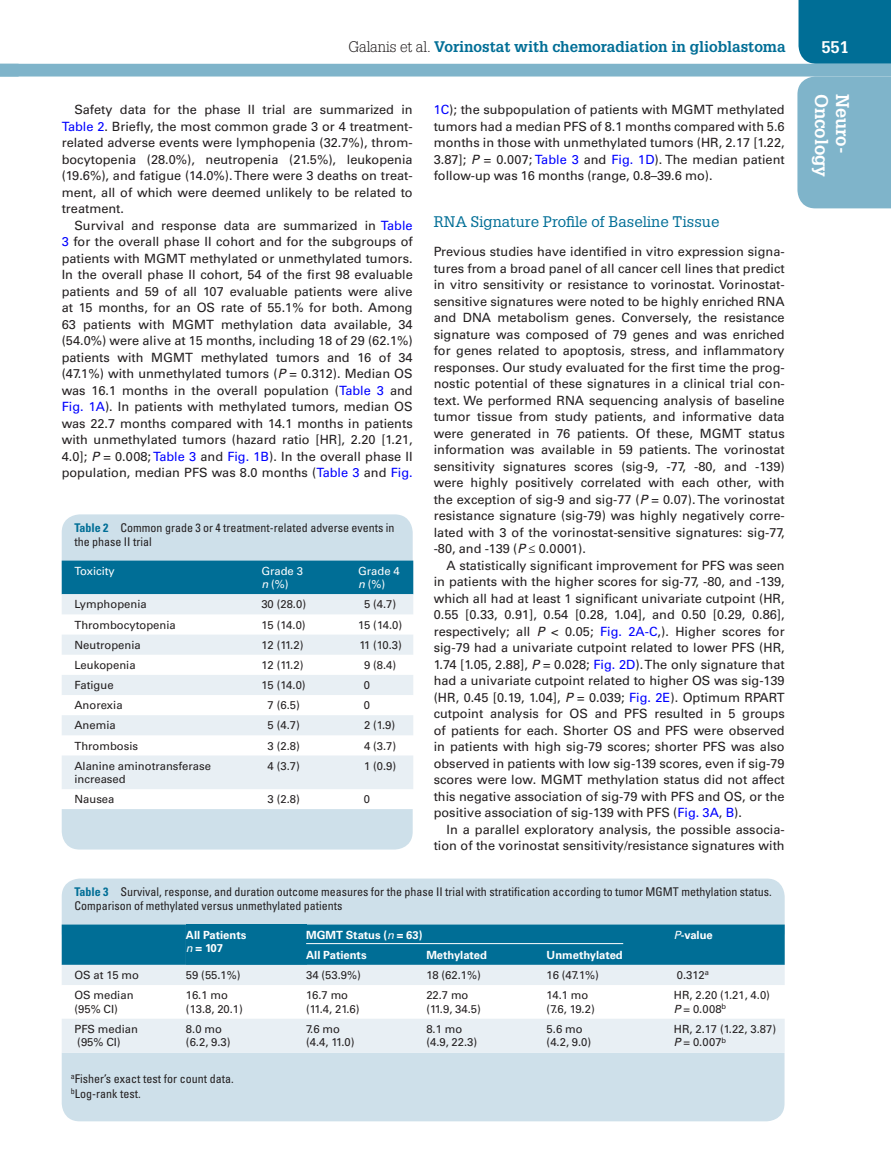
<style>
.page{position:relative;width:891px;height:1175px;background:#fff}
.page>*{position:absolute;margin:0;border:0;box-sizing:border-box;transform-origin:0 0}
.t1{font:700 18px "Glypha LT Std";color:#fff}
.t2{font:700 16.5px "Glypha LT Std";color:#fff}
.t3{font:700 15px "Glypha LT Std";color:#006e96}
.t4{font:15px "Glypha LT Std";color:#006e96}
.t5{font:12.75px/16.5px "Univers LT Std";color:#231f20;text-align:justify}
.t6{font:condensed 12px/13.5px "Univers LT Std";color:#231f20}
.t7{font:11.25px/13.5px "Univers LT Std";color:#231f20}
.t8{font:700 11.25px/13.5px "Univers LT Std";color:#fff}
.t9{font:11.25px/13.5px "Univers LT Std";color:#fff}
.s1{font-weight:300;color:#231f20}
.s2{color:#00f}
.s3{font-style:italic}
.s4{font-weight:700;color:#006e96}
.s5{font-weight:400;font-style:italic}
</style>
<div class="page">
<div style="left:799px;top:0;width:92px;height:64px;background:#006e96"></div>
<div style="left:0;top:64px;width:891px;height:12px;background:#7fb4ca"></div>
<div style="left:797px;top:76px;width:94px;height:132px;background:#7fb4ca"></div>
<div style="left:62px;top:1052px;width:723px;height:69px;background:#cee0ea"></div>
<div style="left:62px;top:809px;width:351px;height:40px;background:#cee0ea"></div>
<svg style="left:62px;top:878px;width:723px;height:86px;background:#79b1c7"></svg>
<div style="left:186px;top:924px;width:120px;height:40px;background:#006e96"></div>
<svg style="left:62px;top:964px;width:723px;height:88px;fill:#e8eff4"></svg>
<hr style="left:306px;top:943px;width:317px;height:1px;background:#fff">
<svg style="left:62px;top:514px;width:351px;height:80px;background:#78b0c7"></svg>
<svg style="left:62px;top:594px;width:351px;height:195px;fill:#e8eff4"></svg>
<p class="t3" style="left:348px;top:37px;width:439px"><span class="s1">Galanis et al.</span> Vorinostat with chemoradiation in glioblastoma</p>
<p class="t2" style="left:821px;top:37px;width:29px">551</p>
<h1 class="t1" style="left:833px;top:94px;width:85px;rotate:90deg">Oncology</h1>
<h1 class="t1" style="left:854px;top:94px;width:61px;rotate:90deg">Neuro-</h1>
<p class="t5" style="left:434px;top:101px;width:353px"><span class="s2">1C</span>); the subpopulation of patients with MGMT methylated tumors had a median PFS of 8.1 months compared with 5.6 months in those with unmethylated tumors (HR, 2.17 [1.22, 3.87]; <span class="s3">P</span> = 0.007; <span class="s2">Table 3</span> and <span class="s2">Fig. 1D</span>). The median patient follow-up was 16 months (range, 0.8–39.6 mo).</p>
<p class="t4" style="left:434px;top:212px;width:287px">RNA Signature Profile of Baseline Tissue</p>
<p class="t5" style="left:434px;top:243px;width:353px">Previous studies have identified in vitro expression signa&shy;tures from a broad panel of all cancer cell lines that predict in vitro sensitivity or resistance to vorinostat. Vorinostat&shy;sensitive signatures were noted to be highly enriched RNA and DNA metabolism genes. Conversely, the resistance signature was composed of 79 genes and was enriched for genes related to apoptosis, stress, and inflammatory responses. Our study evaluated for the first time the prog&shy;nostic potential of these signatures in a clinical trial con&shy;text. We performed RNA sequencing analysis of baseline tumor tissue from study patients, and informative data were generated in 76 patients. Of these, MGMT status information was available in 59 patients. The vorinostat sensitivity signatures scores (sig-9, -77, -80, and -139) were highly positively correlated with each other, with the exception of sig-9 and sig-77 (<span class="s3">P</span> = 0.07). The vorinostat resistance signature (sig-79) was highly negatively corre&shy;lated with 3 of the vorinostat-sensitive signatures: sig-77, -80, and -139 (<span class="s3">P</span> ≤ 0.0001).</p>
<p class="t5" style="left:434px;top:557px;width:353px;text-indent:13px">A statistically significant improvement for PFS was seen in patients with the higher scores for sig-77, -80, and -139, which all had at least 1 significant univariate cutpoint (HR, 0.55 [0.33, 0.91], 0.54 [0.28, 1.04], and 0.50 [0.29, 0.86], respectively; all <span class="s3">P</span> &lt; 0.05; <span class="s2">Fig. 2A-C</span>,). Higher scores for sig-79 had a univariate cutpoint related to lower PFS (HR, 1.74 [1.05, 2.88], <span class="s3">P</span> = 0.028; <span class="s2">Fig. 2D</span>). The only signature that had a univariate cutpoint related to higher OS was sig-139 (HR, 0.45 [0.19, 1.04], <span class="s3">P</span> = 0.039; <span class="s2">Fig. 2E</span>). Optimum RPART cutpoint analysis for OS and PFS resulted in 5 groups of patients for each. Shorter OS and PFS were observed in patients with high sig-79 scores; shorter PFS was also observed in patients with low sig-139 scores, even if sig-79 scores were low. MGMT methylation status did not affect this negative association of sig-79 with PFS and OS, or the positive association of sig-139 with PFS (<span class="s2">Fig. 3A</span>, <span class="s2">B</span>).</p>
<p class="t5" style="left:434px;top:821px;width:352px;text-align:right">In a parallel exploratory analysis, the possible associa&shy;tion of the vorinostat sensitivity/resistance signatures with</p>
<p class="t6" style="left:74px;top:885px;width:699px"><span class="s4">Table 3</span> Survival, response, and duration outcome measures for the phase II trial with stratification according to tumor MGMT methylation status.<br>Comparison of methylated versus unmethylated patients</p>
<p class="t8" style="left:186px;top:928px;width:62px">All Patients <span class="s5">n</span> = 107</p>
<p class="t8" style="left:306px;top:928px;width:118px">MGMT Status (<span class="s5">n</span> = 63)</p>
<p class="t8" style="left:674px;top:928px;width:40px"><span class="s5">P</span>-value</p>
<p class="t8" style="left:306px;top:948px;width:62px">All Patients</p>
<p class="t8" style="left:426px;top:948px;width:62px">Methylated</p>
<p class="t8" style="left:547px;top:948px;width:78px">Unmethylated</p>
<p class="t7" style="left:74px;top:968px;width:66px">OS at 15 mo</p>
<p class="t7" style="left:186px;top:968px;width:56px">59 (55.1%)</p>
<p class="t7" style="left:306px;top:968px;width:56px">34 (53.9%)</p>
<p class="t7" style="left:426px;top:968px;width:56px">18 (62.1%)</p>
<p class="t7" style="left:547px;top:968px;width:54px">16 (47.1%)</p>
<p class="t7" style="left:677px;top:968px;width:34px">0.312<sup>a</sup></p>
<p class="t7" style="left:74px;top:988px;width:61px">OS median (95% CI)</p>
<p class="t7" style="left:186px;top:988px;width:59px">16.1 mo (13.8, 20.1)</p>
<p class="t7" style="left:306px;top:988px;width:55px">16.7 mo (11.4, 21.6)</p>
<p class="t7" style="left:426px;top:988px;width:56px">22.7 mo (11.9, 34.5)</p>
<p class="t7" style="left:547px;top:988px;width:50px">14.1 mo (7.6, 19.2)</p>
<p class="t7" style="left:674px;top:988px;width:98px">HR, 2.20 (1.21, 4.0)<br><span class="s3">P</span> = 0.008<sup>b</sup></p>
<p class="t7" style="left:74px;top:1022px;width:65px">PFS median (95% CI)</p>
<p class="t7" style="left:186px;top:1022px;width:46px">8.0 mo (6.2, 9.3)</p>
<p class="t7" style="left:306px;top:1022px;width:50px">7.6 mo (4.4, 11.0)</p>
<p class="t7" style="left:426px;top:1022px;width:52px">8.1 mo (4.9, 22.3)</p>
<p class="t7" style="left:547px;top:1022px;width:46px">5.6 mo (4.2, 9.0)</p>
<p class="t7" style="left:674px;top:1022px;width:104px">HR, 2.17 (1.22, 3.87)<br><span class="s3">P</span> = 0.007<sup>b</sup></p>
<p class="t6" style="left:71px;top:1071px;width:165px;line-height:15px"><sup>a</sup>Fisher’s exact test for count data. <sup>b</sup>Log-rank test.</p>
<p class="t5" style="left:62px;top:102px;width:353px;text-indent:13px">Safety data for the phase II trial are summarized in <span class="s2">Table 2</span>. Briefly, the most common grade 3 or 4 treatment&shy;related adverse events were lymphopenia (32.7%), throm&shy;bocytopenia (28.0%), neutropenia (21.5%), leukopenia (19.6%), and fatigue (14.0%). There were 3 deaths on treat&shy;ment, all of which were deemed unlikely to be related to treatment.</p>
<p class="t5" style="left:62px;top:217px;width:353px;text-indent:13px">Survival and response data are summarized in <span class="s2">Table 3</span> for the overall phase II cohort and for the subgroups of patients with MGMT methylated or unmethylated tumors.<br>In the overall phase II cohort, 54 of the first 98 evaluable patients and 59 of all 107 evaluable patients were alive at 15 months, for an OS rate of 55.1% for both. Among 63 patients with MGMT methylation data available, 34 (54.0%) were alive at 15 months, including 18 of 29 (62.1%) patients with MGMT methylated tumors and 16 of 34 (47.1%) with unmethylated tumors (<span class="s3">P</span> = 0.312). Median OS was 16.1 months in the overall population (<span class="s2">Table 3</span> and <span class="s2">Fig. 1A</span>). In patients with methylated tumors, median OS was 22.7 months compared with 14.1 months in patients with unmethylated tumors (hazard ratio [HR], 2.20 [1.21, 4.0]; <span class="s3">P</span> = 0.008; <span class="s2">Table 3</span> and <span class="s2">Fig. 1B</span>). In the overall phase II population, median PFS was 8.0 months (<span class="s2">Table 3</span> and <span class="s2">Fig.</span></p>
<p class="t6" style="left:74px;top:521px;width:321px"><span class="s4">Table 2</span> Common grade 3 or 4 treatment-related adverse events in the phase II trial</p>
<p class="t9" style="left:74px;top:564px;width:42px">Toxicity</p>
<p class="t9" style="left:261px;top:564px;width:43px">Grade 3 <span class="s3">n</span> (%)</p>
<p class="t9" style="left:358px;top:564px;width:43px">Grade 4 <span class="s3">n</span> (%)</p>
<p class="t7" style="left:74px;top:597px;width:74px">Lymphopenia</p>
<p class="t7" style="left:261px;top:597px;width:46px">30 (28.0)</p>
<p class="t7" style="left:364px;top:597px;width:34px">5 (4.7)</p>
<p class="t7" style="left:74px;top:618px;width:103px">Thrombocytopenia</p>
<p class="t7" style="left:262px;top:618px;width:46px">15 (14.0)</p>
<p class="t7" style="left:358px;top:618px;width:46px">15 (14.0)</p>
<p class="t7" style="left:74px;top:638px;width:68px">Neutropenia</p>
<p class="t7" style="left:262px;top:638px;width:43px">12 (11.2)</p>
<p class="t7" style="left:359px;top:638px;width:44px">11 (10.3)</p>
<p class="t7" style="left:74px;top:658px;width:63px">Leukopenia</p>
<p class="t7" style="left:262px;top:658px;width:43px">12 (11.2)</p>
<p class="t7" style="left:364px;top:658px;width:34px">9 (8.4)</p>
<p class="t7" style="left:74px;top:678px;width:41px">Fatigue</p>
<p class="t7" style="left:262px;top:678px;width:46px">15 (14.0)</p>
<p class="t7" style="left:364px;top:678px;width:8px">0</p>
<p class="t7" style="left:74px;top:698px;width:50px">Anorexia</p>
<p class="t7" style="left:268px;top:698px;width:34px">7 (6.5)</p>
<p class="t7" style="left:364px;top:698px;width:8px">0</p>
<p class="t7" style="left:74px;top:718px;width:43px">Anemia</p>
<p class="t7" style="left:268px;top:718px;width:34px">5 (4.7)</p>
<p class="t7" style="left:364px;top:718px;width:33px">2 (1.9)</p>
<p class="t7" style="left:74px;top:739px;width:65px">Thrombosis</p>
<p class="t7" style="left:268px;top:739px;width:34px">3 (2.8)</p>
<p class="t7" style="left:364px;top:739px;width:34px">4 (3.7)</p>
<p class="t7" style="left:74px;top:759px;width:138px">Alanine aminotransferase increased</p>
<p class="t7" style="left:268px;top:759px;width:34px">4 (3.7)</p>
<p class="t7" style="left:364px;top:759px;width:34px">1 (0.9)</p>
<p class="t7" style="left:74px;top:792px;width:42px">Nausea</p>
<p class="t7" style="left:268px;top:792px;width:34px">3 (2.8)</p>
<p class="t7" style="left:364px;top:792px;width:8px">0</p>
</div>
